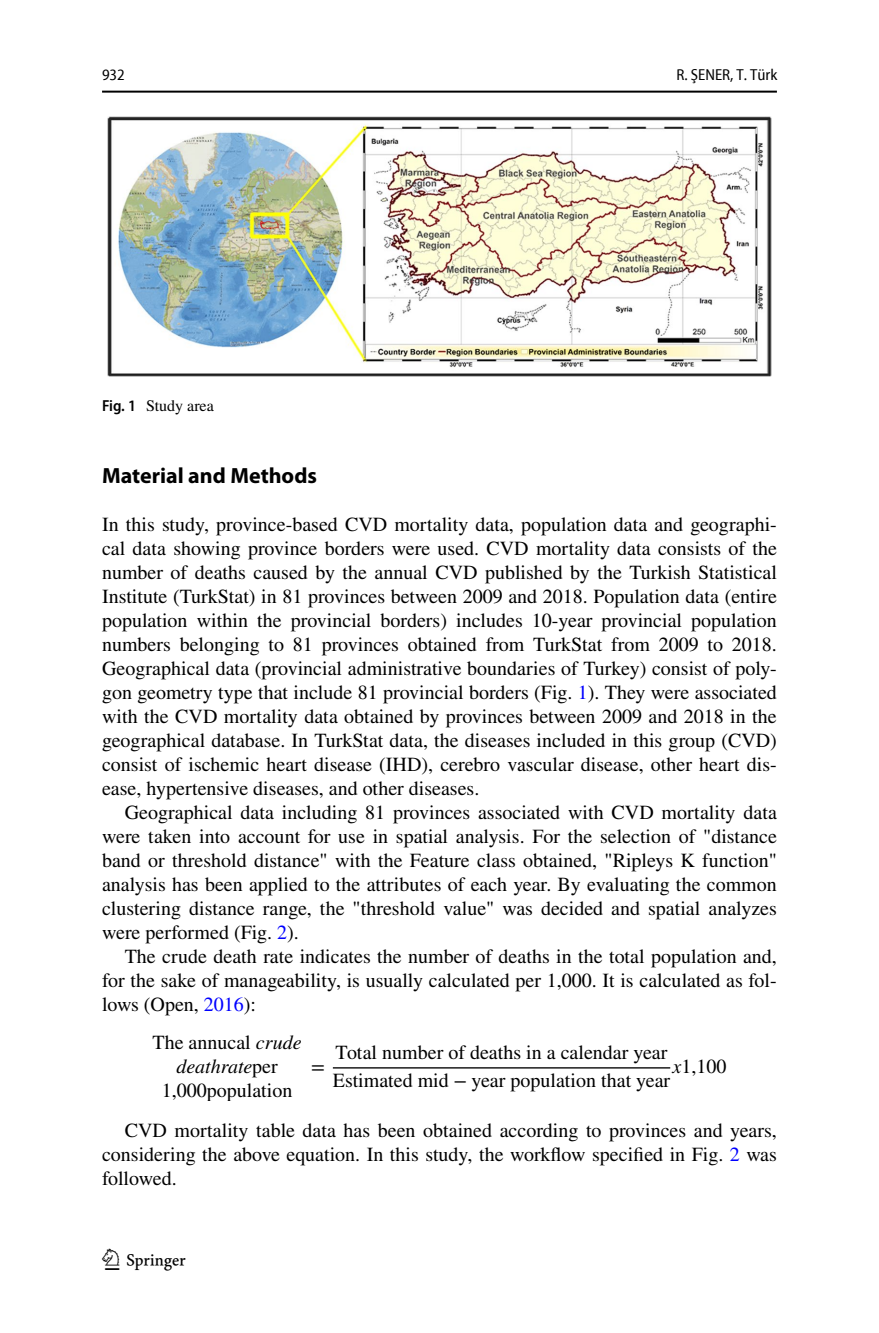
<style>
.page{position:relative;width:879px;height:1333px;background:#fff}
.page>*{position:absolute;margin:0;border:0;box-sizing:border-box;transform-origin:0 0}
.t1{font:30px "Springnew Regular 4";color:#000}
.t2{font:700 22px "Myriad Pro";color:#000}
.t3{font:20px/24px "STIX";color:#000;text-align:justify}
.t4{font:20px/24px "STIX General";color:#000;text-align:center}
.t5{font:20px "STIX Math";color:#000}
.t6{font:semi-condensed 16px "Myriad Pro Unic";color:#000}
.t7{font:16px "STIX";color:#000}
.s1{font-family:"Myriad Pro";font-weight:600;font-stretch:semi-condensed}
.s2{color:#00f}
.s3{font-style:italic}
.s4{font-family:"STIX Math"}
</style>
<div class="page">
<hr style="left:102px;top:91px;width:675px;height:2px;background:#000">
<hr style="left:333px;top:1067px;width:337px;height:1px;background:#000">
<img style="left:108px;top:116px;width:663px;height:260px">
<p class="t6" style="left:102px;top:69px;width:24px">932</p>
<p class="t6" style="left:676px;top:69px;width:102px">R. ŞENER, T. Türk</p>
<p class="t7" style="left:102px;top:394px;width:113px"><span class="s1">Fig. 1</span> Study area</p>
<p class="t2" style="left:102px;top:461px;width:216px">Material and Methods</p>
<p class="t3" style="left:102px;top:513px;width:676px">In this study, province-based CVD mortality data, population data and geographi&shy;cal data showing province borders were used. CVD mortality data consists of the number of deaths caused by the annual CVD published by the Turkish Statistical Institute (TurkStat) in 81 provinces between 2009 and 2018. Population data (entire population within the provincial borders) includes 10-year provincial population numbers belonging to 81 provinces obtained from TurkStat from 2009 to 2018.<br>Geographical data (provincial administrative boundaries of Turkey) consist of poly&shy;gon geometry type that include 81 provincial borders (Fig. <span class="s2">1</span>). They were associated with the CVD mortality data obtained by provinces between 2009 and 2018 in the geographical database. In TurkStat data, the diseases included in this group (CVD) consist of ischemic heart disease (IHD), cerebro vascular disease, other heart dis&shy;ease, hypertensive diseases, and other diseases.</p>
<p class="t3" style="left:102px;top:801px;width:676px;text-indent:23px">Geographical data including 81 provinces associated with CVD mortality data were taken into account for use in spatial analysis. For the selection of "distance band or threshold distance" with the Feature class obtained, "Ripleys K function" analysis has been applied to the attributes of each year. By evaluating the common clustering distance range, the "threshold value" was decided and spatial analyzes were performed (Fig. <span class="s2">2</span>).</p>
<p class="t3" style="left:102px;top:945px;width:676px;text-indent:23px">The crude death rate indicates the number of deaths in the total population and, for the sake of manageability, is usually calculated per 1,000. It is calculated as fol&shy;lows (Open, <span class="s2">2016</span>):</p>
<p class="t4" style="left:152px;top:1032px;width:151px">The annucal <span class="s3">crude deathrate</span>per<br>1,000population</p>
<p class="t5" style="left:311px;top:1058px;width:15px">=</p>
<p class="t4" style="left:333px;top:1040px;width:339px;line-height:28px;text-align:left">Total number of deaths in a calendar year<br>Estimated mid <span class="s4">−</span> year population that year</p>
<p class="t4" style="left:672px;top:1056px;width:55px"><span class="s3">x</span>1,100</p>
<p class="t3" style="left:102px;top:1119px;width:676px;text-indent:23px">CVD mortality table data has been obtained according to provinces and years, considering the above equation. In this study, the workflow specified in Fig. <span class="s2">2</span> was followed.</p>
<h1 class="t1" style="left:105px;top:1248px;width:83px">1 3</h1>
</div>
